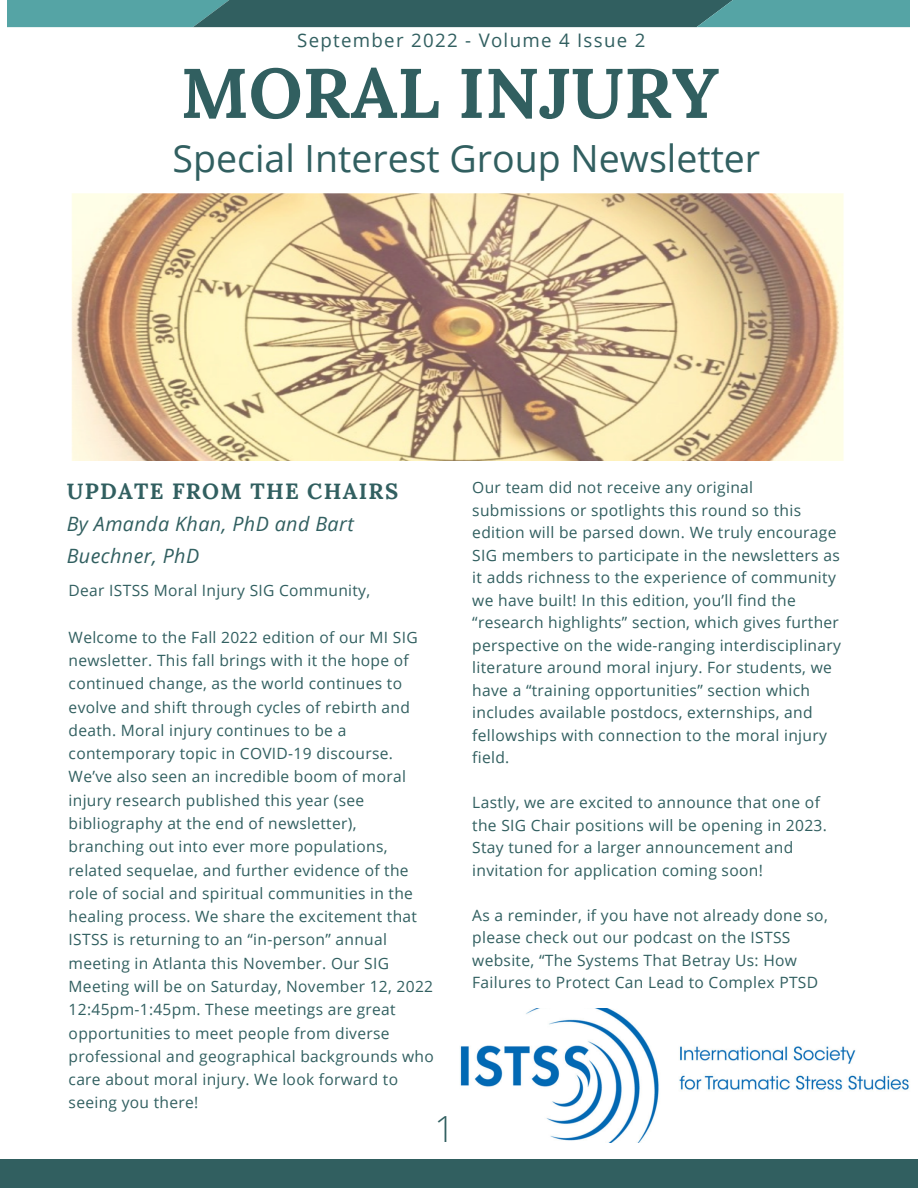
<style>
.page{position:relative;width:918px;height:1188px;background:#fff}
.page>*{position:absolute;margin:0;border:0;box-sizing:border-box;transform-origin:0 0}
.t1{font:700 70.05px "Lora";color:#315f60}
.t2{font:37.5px "Open Sans";color:#315f60}
.t3{font:300 36px "Open Sans";color:#315f60}
.t4{font:700 22.05px "Lora";letter-spacing:.06em;color:#315f60}
.t5{font:italic 19.8px/31.8px "Open Sans";letter-spacing:.02em;color:#315f60}
.t6{font:18.6px "Open Sans";letter-spacing:.07em;color:#315f60}
.t7{font:15.6px/23.2px "Open Sans";letter-spacing:.02em;color:#315f60}
</style>
<div class="page">
<svg style="left:8px;top:0;width:902px;height:27px;background:#417d7e"></svg>
<div style="left:0;top:1160px;width:918px;height:28px;background:#315f60"></div>
<img style="left:72px;top:193px;width:772px;height:267px">
<img style="left:460px;top:1009px;width:449px;height:133px">
<p class="t6" style="left:297px;top:28px;width:350px">September 2022 - Volume 4 Issue 2</p>
<h1 class="t1" style="left:181px;top:47px;width:540px">MORAL INJURY</h1>
<h2 class="t2" style="left:173px;top:132px;width:589px">Special Interest Group Newsletter</h2>
<h3 class="t4" style="left:67px;top:477px;width:333px">UPDATE FROM THE CHAIRS</h3>
<p class="t5" style="left:67px;top:507px;width:289px">By Amanda Khan, PhD and Bart<br>Buechner, PhD</p>
<p class="t7" style="left:69px;top:578px;width:303px">Dear ISTSS Moral Injury SIG Community,</p>
<p class="t7" style="left:69px;top:625px;width:367px">Welcome to the Fall 2022 edition of our MI SIG newsletter. This fall brings with it the hope of continued change, as the world continues to evolve and shift through cycles of rebirth and death. Moral injury continues to be a contemporary topic in COVID-19 discourse.<br>We’ve also seen an incredible boom of moral injury research published this year (see bibliography at the end of newsletter), branching out into ever more populations, related sequelae, and further evidence of the role of social and spiritual communities in the healing process. We share the excitement that ISTSS is returning to an “in-person” annual meeting in Atlanta this November. Our SIG Meeting will be on Saturday, November 12, 2022<br>12:45pm-1:45pm. These meetings are great opportunities to meet people from diverse professional and geographical backgrounds who care about moral injury. We look forward to seeing you there!</p>
<h3 class="t3" style="left:435px;top:1103px;width:22px">1</h3>
<p class="t7" style="left:472px;top:476px;width:370px;line-height:22.5px">Our team did not receive any original submissions or spotlights this round so this edition will be parsed down. We truly encourage SIG members to participate in the newsletters as it adds richness to the experience of community we have built! In this edition, you’ll find the “research highlights” section, which gives further perspective on the wide-ranging interdisciplinary literature around moral injury. For students, we have a “training opportunities” section which includes available postdocs, externships, and fellowships with connection to the moral injury field.</p>
<p class="t7" style="left:472px;top:791px;width:356px;line-height:22.5px">Lastly, we are excited to announce that one of the SIG Chair positions will be opening in 2023.<br>Stay tuned for a larger announcement and invitation for application coming soon!</p>
<p class="t7" style="left:472px;top:903px;width:357px;line-height:22.5px">As a reminder, if you have not already done so, please check out our podcast on the ISTSS website, “The Systems That Betray Us: How Failures to Protect Can Lead to Complex PTSD</p>
</div>
